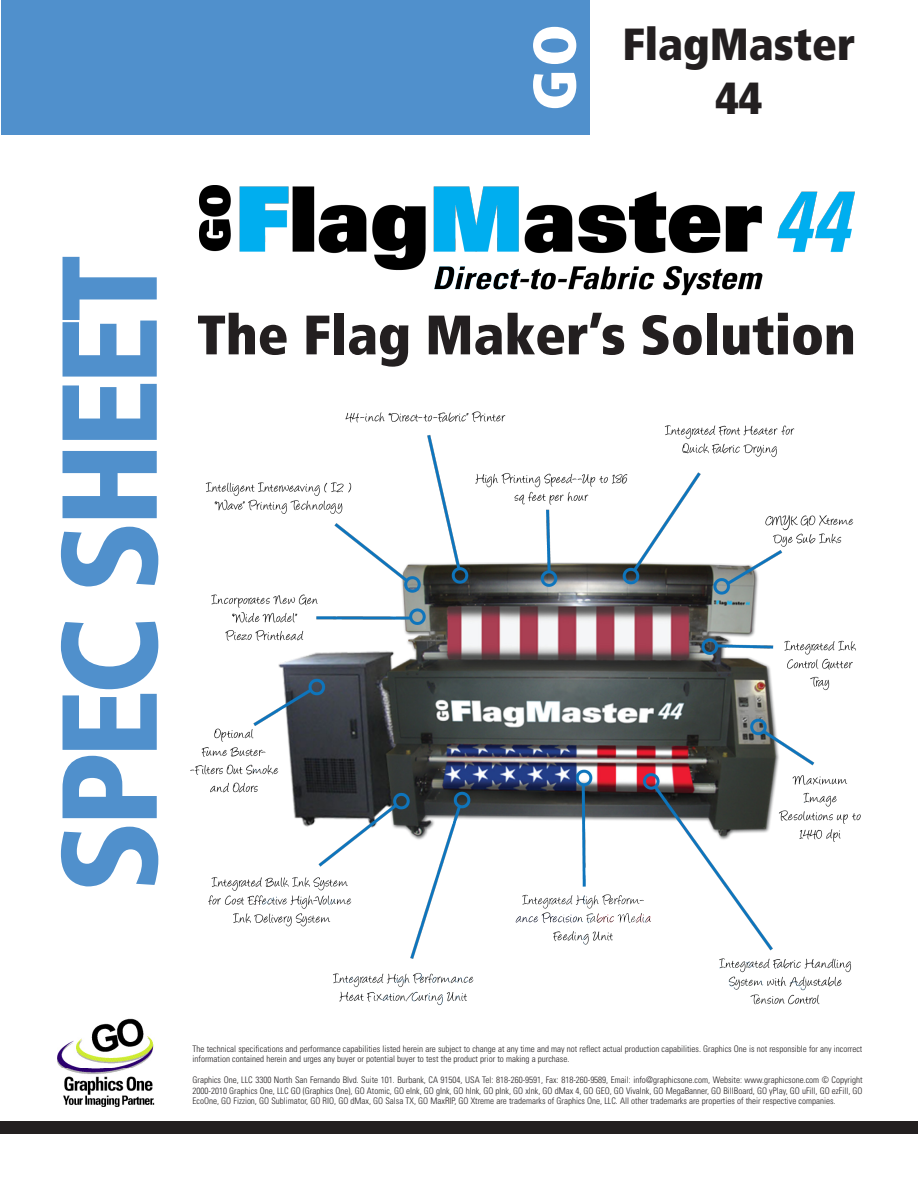
<style>
.page{position:relative;width:918px;height:1188px;background:#fff}
.page>*{position:absolute;margin:0;border:0;box-sizing:border-box;transform-origin:0 0}
.t1{font:900 condensed 135px "Frutiger";letter-spacing:-.05em;color:#5090cc}
.t2{font:900 condensed 60px "Frutiger";color:#fff}
.t3{font:900 condensed 55.5px "Frutiger";color:#231f20}
.t4{font:900 condensed 45px "Frutiger";color:#231f20}
.t5{font:300 condensed 9px/10.5px "Univers";color:#231f20}
</style>
<div class="page">
<img style="left:57px;top:1018px;width:97px;height:89px">
<div style="left:1px;top:0;width:589px;height:135px;background:#5090cc"></div>
<div style="left:0;top:1121px;width:918px;height:13px;background:#231f20"></div>
<img style="left:200px;top:186px;width:654px;height:110px">
<img style="left:191px;top:411px;width:670px;height:595px">
<p class="t2" style="left:518px;top:111px;width:88px;rotate:-90deg">GO</p>
<p class="t4" style="left:622px;top:17px;width:235px">FlagMaster</p>
<p class="t4" style="left:716px;top:71px;width:48px">44</p>
<p class="t1" style="left:29px;top:893px;width:640px;rotate:-90deg">SPEC SHEET</p>
<p class="t3" style="left:197px;top:301px;width:660px">The Flag Maker’s Solution</p>
<p class="t5" style="left:193px;top:1044px;width:671px">The technical specifications and performance capabilities listed herein are subject to change at any time and may not reflect actual production capabilities. Graphics One is not responsible for any incorrect information contained herein and urges any buyer or potential buyer to test the product prior to making a purchase.</p>
<p class="t5" style="left:193px;top:1075px;width:671px;text-align:justify">Graphics One, LLC 3300 North San Fernando Blvd. Suite 101. Burbank, CA 91504, USA Tel: 818-260-9591, Fax: 818-260-9589, Email: info@graphicsone.com, Website: www.graphicsone.com © Copyright 2000-2010 Graphics One, LLC GO (Graphics One), GO Atomic, GO eInk, GO gInk, GO hInk, GO pInk, GO xInk, GO dMax 4, GO GEO, GO VivaInk, GO MegaBanner, GO BillBoard, GO yPlay, GO uFill, GO ezFill, GO EcoOne, GO Fizzion, GO Sublimator, GO RIO, GO dMax, GO Salsa TX, GO MaxRIP, GO Xtreme are trademarks of Graphics One, LLC. All other trademarks are properties of their respective companies.</p>
</div>
